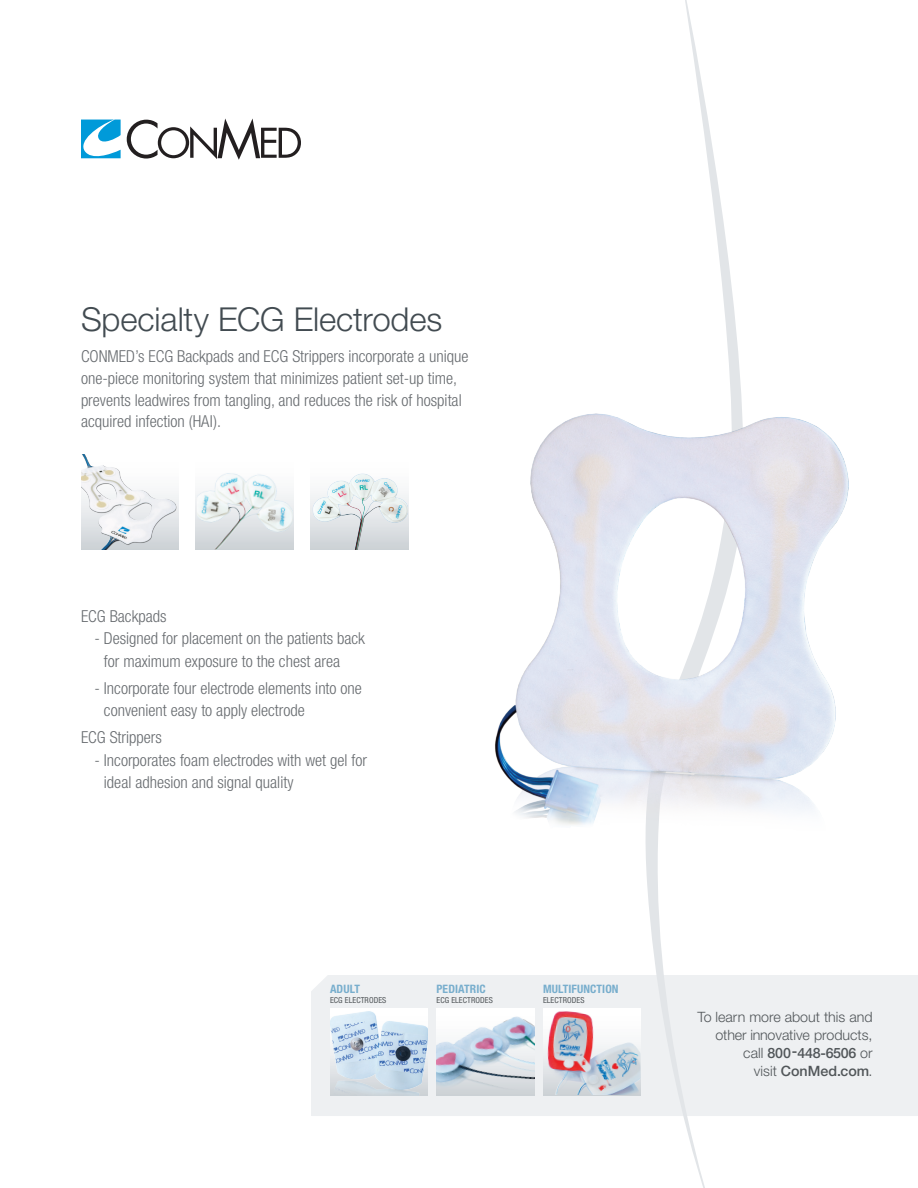
<style>
.page{position:relative;width:918px;height:1188px;background:#fff}
.page>*{position:absolute;margin:0;border:0;box-sizing:border-box;transform-origin:0 0}
.t1{font:300 33px "Helvetica Neue LT Std";letter-spacing:-.005em;color:#424b51}
.t2{font:300 condensed 16.5px/21.8px "Helvetica Neue LT Std";color:#686c70}
.t3{font:300 14.25px/18px "Helvetica Neue LT Std";color:#515659;text-align:right}
.t4{font:500 14.25px/18px "Helvetica Neue LT Std";color:#515659;text-align:right}
.access{font:700 condensed 11.7px "Helvetica Neue LT Std";letter-spacing:.01em;color:#78aecd}
.access-2{font:condensed 8.25px "Helvetica Neue LT Std";letter-spacing:.01em;color:#515659}
.s1{font-weight:300}
</style>
<div class="page">
<div style="left:311px;top:975px;width:607px;height:141px;background:#eef0f2"></div>
<svg style="left:634px;top:0;width:117px;height:1188px"></svg>
<svg style="left:127px;top:118px;width:174px;height:42px"></svg>
<svg style="left:81px;top:120px;width:40px;height:39px"></svg>
<img style="left:495px;top:413px;width:354px;height:435px">
<img style="left:197px;top:473px;width:96px;height:76px">
<img style="left:312px;top:473px;width:96px;height:76px">
<img style="left:81px;top:455px;width:97px;height:94px">
<img style="left:543px;top:1008px;width:98px;height:87px">
<img style="left:437px;top:1008px;width:97px;height:87px">
<img style="left:330px;top:1008px;width:98px;height:87px">
<p class="t1" style="left:81px;top:299px;width:363px">Specialty ECG Electrodes</p>
<p class="t2" style="left:81px;top:345px;width:389px">CONMED’s ECG Backpads and ECG Strippers incorporate a unique one-piece monitoring system that minimizes patient set-up time, prevents leadwires from tangling, and reduces the risk of hospital acquired infection (HAI).</p>
<p class="t2" style="left:81px;top:605px;width:87px">ECG Backpads</p>
<p class="t2" style="left:104px;top:627px;width:263px;line-height:22.5px;text-indent:-9px">- Designed for placement on the patients back for maximum exposure to the chest area</p>
<p class="t2" style="left:104px;top:677px;width:260px;line-height:22.5px;text-indent:-9px">- Incorporate four electrode elements into one convenient easy to apply electrode</p>
<p class="t2" style="left:81px;top:726px;width:82px">ECG Strippers</p>
<p class="t2" style="left:104px;top:748px;width:265px;line-height:22.5px;text-indent:-9px">- Incorporates foam electrodes with wet gel for ideal adhesion and signal quality</p>
<p class="access" style="left:330px;top:982px;width:31px">ADULT</p>
<p class="access-2" style="left:330px;top:995px;width:58px">ECG ELECTRODES</p>
<p class="access" style="left:436px;top:982px;width:51px">PEDIATRIC</p>
<p class="access-2" style="left:436px;top:995px;width:58px">ECG ELECTRODES</p>
<p class="access" style="left:543px;top:982px;width:77px">MULTIFUNCTION</p>
<p class="access-2" style="left:543px;top:995px;width:43px">ELECTRODES</p>
<p class="t3" style="left:697px;top:1007px;width:177px">To learn more about this and other innovative products,</p>
<p class="t4" style="left:743px;top:1043px;width:131px"><span class="s1">call</span> 800-448-6506 <span class="s1">or visit</span> ConMed.com<span class="s1">.</span></p>
</div>
